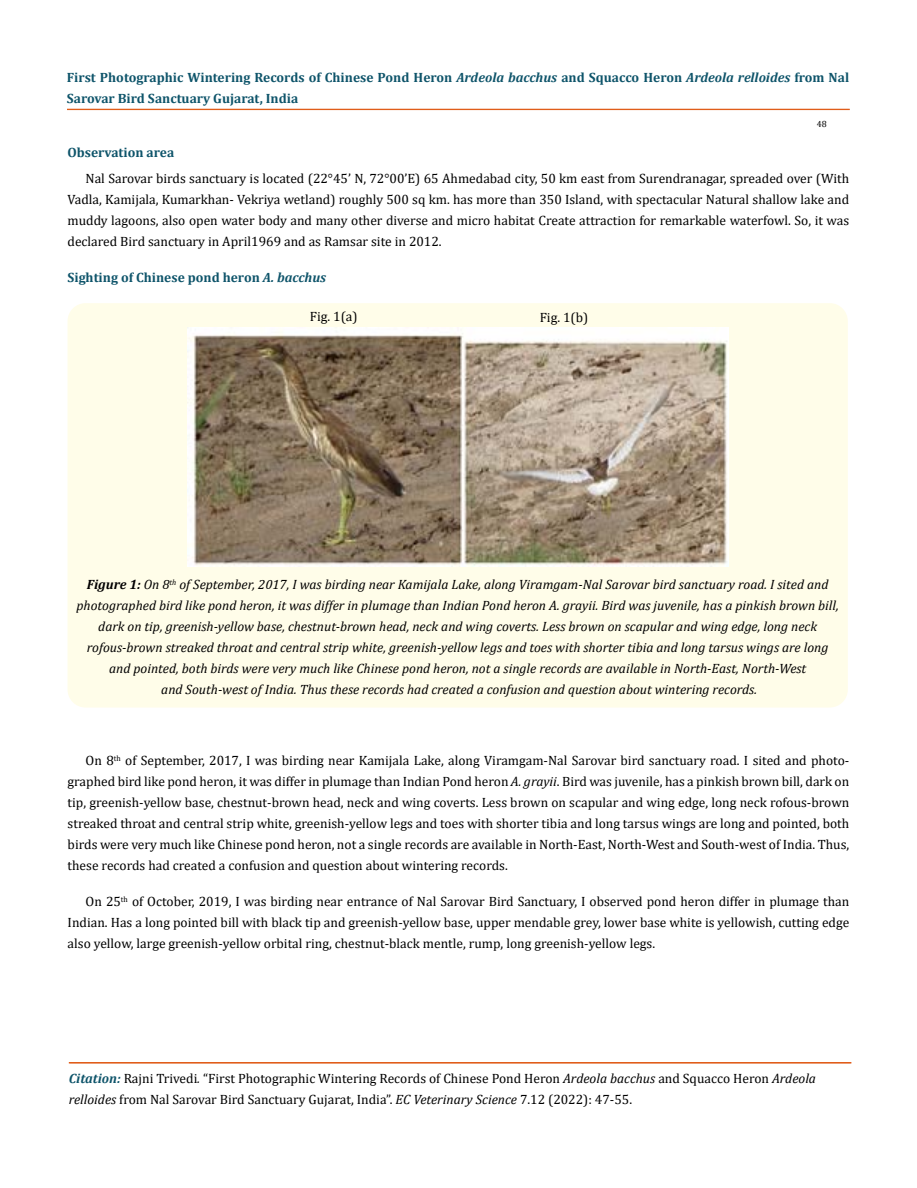
<style>
.page{position:relative;width:917px;height:1188px;background:#fff}
.page>*{position:absolute;margin:0;border:0;box-sizing:border-box;transform-origin:0 0}
.t1{font:13.5px/21px "Cambria";color:#000;text-align:justify}
.t2{font:italic 13.5px/21px "Cambria";color:#000;text-align:center}
.t3{font:700 13.5px/21px "Cambria";color:#0e546a}
.t4{font:9px "Cambria";color:#000}
.s1{font-style:italic}
.s2{font-weight:700}
.s3{font-weight:700;font-style:italic;color:#0e546a}
</style>
<div class="page">
<div style="left:67px;top:109px;width:782px;height:1px;border:1px solid #e05d1a"></div>
<div style="left:68px;top:303px;width:779px;height:405px;background:#fffde9;border-radius:18px"></div>
<img style="left:187px;top:328px;width:541px;height:239px">
<p class="t3" style="left:67px;top:66px;width:783px">First Photographic Wintering Records of Chinese Pond Heron <span class="s1">Ardeola bacchus</span> and Squacco Heron <span class="s1">Ardeola relloides</span> from Nal<br>Sarovar Bird Sanctuary Gujarat, India</p>
<p class="t4" style="left:816px;top:118px;width:11px">48</p>
<p class="t3" style="left:68px;top:142px;width:108px">Observation area</p>
<p class="t1" style="left:68px;top:167px;width:783px;text-indent:18px">Nal Sarovar birds sanctuary is located (22°45’ N, 72°00’E) 65 Ahmedabad city, 50 km east from Surendranagar, spreaded over (With Vadla, Kamijala, Kumarkhan- Vekriya wetland) roughly 500 sq km. has more than 350 Island, with spectacular Natural shallow lake and muddy lagoons, also open water body and many other diverse and micro habitat Create attraction for remarkable waterfowl. So, it was declared Bird sanctuary in April1969 and as Ramsar site in 2012.</p>
<p class="t3" style="left:68px;top:266px;width:260px">Sighting of Chinese pond heron <span class="s1">A. bacchus</span></p>
<p class="t1" style="left:310px;top:306px;width:49px">Fig. 1(a)</p>
<p class="t1" style="left:539px;top:306px;width:50px">Fig. 1(b)</p>
<p class="t2" style="left:76px;top:574px;width:763px"><span class="s2">Figure 1:</span> On 8<sup>th</sup> of September, 2017, I was birding near Kamijala Lake, along Viramgam-Nal Sarovar bird sanctuary road. I sited and photographed bird like pond heron, it was differ in plumage than Indian Pond heron A. grayii. Bird was juvenile, has a pinkish brown bill, dark on tip, greenish-yellow base, chestnut-brown head, neck and wing coverts. Less brown on scapular and wing edge, long neck rofous-brown streaked throat and central strip white, greenish-yellow legs and toes with shorter tibia and long tarsus wings are long and pointed, both birds were very much like Chinese pond heron, not a single records are available in North-East, North-West<br>and South-west of India. Thus these records had created a confusion and question about wintering records.</p>
<p class="t1" style="left:68px;top:750px;width:783px;text-indent:18px">On 8<sup>th</sup> of September, 2017, I was birding near Kamijala Lake, along Viramgam-Nal Sarovar bird sanctuary road. I sited and photo&shy;graphed bird like pond heron, it was differ in plumage than Indian Pond heron <span class="s1">A. grayii</span>. Bird was juvenile, has a pinkish brown bill, dark on tip, greenish-yellow base, chestnut-brown head, neck and wing coverts. Less brown on scapular and wing edge, long neck rofous-brown streaked throat and central strip white, greenish-yellow legs and toes with shorter tibia and long tarsus wings are long and pointed, both birds were very much like Chinese pond heron, not a single records are available in North-East, North-West and South-west of India. Thus, these records had created a confusion and question about wintering records.</p>
<p class="t1" style="left:68px;top:891px;width:783px;text-indent:18px">On 25<sup>th</sup> of October, 2019, I was birding near entrance of Nal Sarovar Bird Sanctuary, I observed pond heron differ in plumage than Indian. Has a long pointed bill with black tip and greenish-yellow base, upper mendable grey, lower base white is yellowish, cutting edge also yellow, large greenish-yellow orbital ring, chestnut-black mentle, rump, long greenish-yellow legs.</p>
<p class="t1" style="left:69px;top:1068px;width:748px"><span class="s3">Citation:</span> Rajni Trivedi<span class="s1">.</span> “First Photographic Wintering Records of Chinese Pond Heron <span class="s1">Ardeola bacchus</span> and Squacco Heron <span class="s1">Ardeola relloides</span> from Nal Sarovar Bird Sanctuary Gujarat, India”. <span class="s1">EC Veterinary Science</span> 7.12 (2022): 47-55.</p>
</div>
